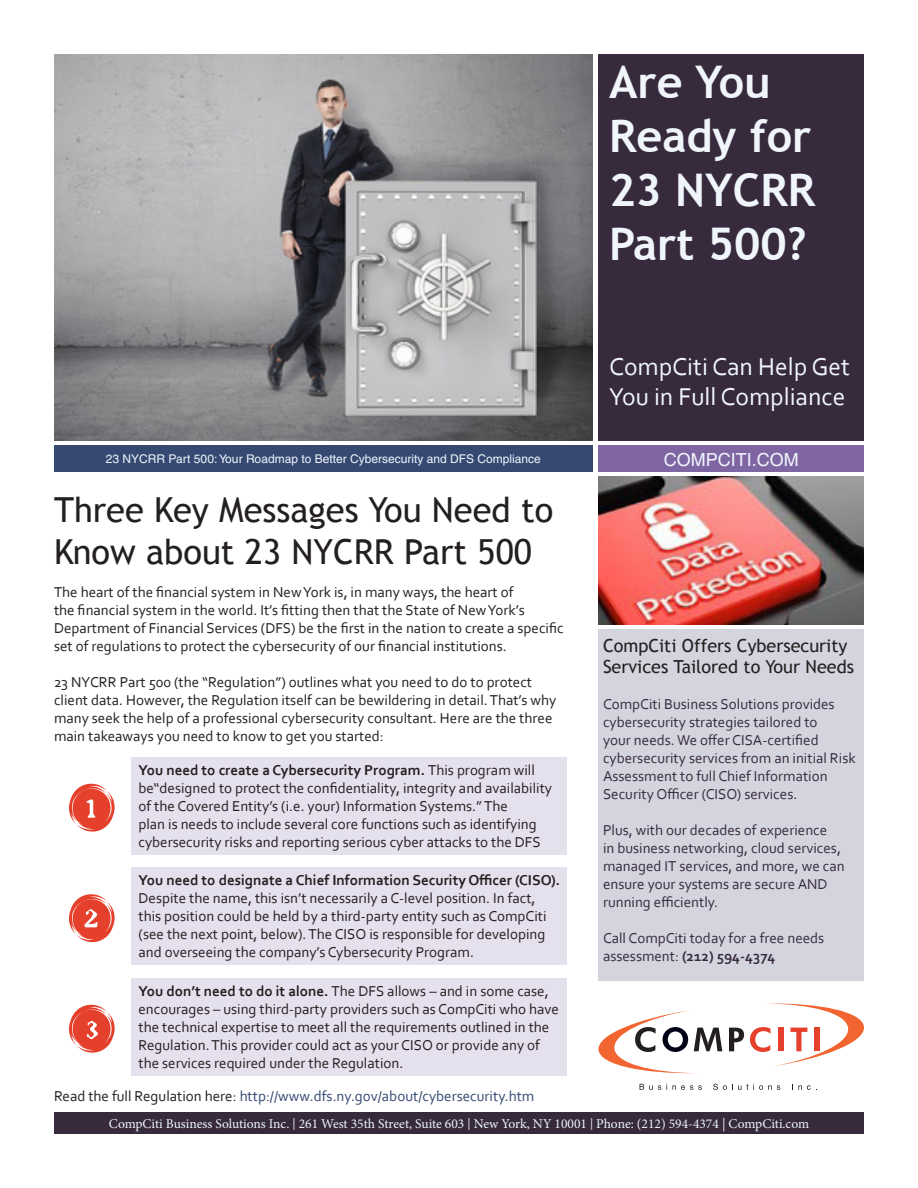
<style>
.page{position:relative;width:918px;height:1188px;background:#fff}
.page>*{position:absolute;margin:0;border:0;box-sizing:border-box;transform-origin:0 0}
.t1{font:700 45px/54px "Trebuchet MS";color:#eff5fb}
.t2{font:34.5px/41.4px "Trebuchet MS";color:#231f20}
.t3{font:25.5px/30.6px "Corbel";color:#eff5fb}
.Trebuchet_Small_Head{font:18px/21.6px "Trebuchet MS";color:#231f20}
.t4{font:18px "Helvetica";color:#eff5fb}
.Body_Main{font:15px/18px "Corbel";color:#231f20}
.Sidebar_Light{font:15px/18px "Corbel";color:#362a3c}
.Body_Main-2{font:15px "Corbel";color:#354972}
.t5{font:13.5px "Minion Pro";color:#eff5fb}
.t6{font:12px "Helvetica";color:#eff5fb}
.s1{font-weight:700}
.s2{color:#231f20}
.s3{font-size:12px}
</style>
<div class="page">
<img style="left:54px;top:54px;width:539px;height:387px">
<div style="left:54px;top:445px;width:539px;height:27px;background:#354972"></div>
<div style="left:598px;top:445px;width:266px;height:27px;background:#8065a3"></div>
<div style="left:598px;top:54px;width:266px;height:387px;background:#362a3c"></div>
<div style="left:598px;top:629px;width:266px;height:352px;background:#d4d4df"></div>
<img style="left:598px;top:476px;width:266px;height:149px">
<svg style="left:598px;top:1010px;width:124px;height:64px"></svg>
<svg style="left:729px;top:1028px;width:15px;height:23px"></svg>
<svg style="left:750px;top:1004px;width:114px;height:63px"></svg>
<div style="left:814px;top:1028px;width:5px;height:23px;background:#e5402c"></div>
<svg style="left:640px;top:1084px;width:62px;height:6px"></svg>
<svg style="left:713px;top:1084px;width:67px;height:6px"></svg>
<svg style="left:792px;top:1084px;width:25px;height:6px"></svg>
<div style="left:54px;top:1112px;width:810px;height:22px;background:#362a3c"></div>
<div style="left:132px;top:757px;width:435px;height:97px;background:#e5e0ed"></div>
<div style="left:132px;top:867px;width:435px;height:98px;background:#e5e0ed"></div>
<div style="left:132px;top:978px;width:435px;height:97px;background:#e5e0ed"></div>
<svg style="left:69px;top:784px;width:46px;height:48px"></svg>
<svg style="left:69px;top:894px;width:46px;height:48px"></svg>
<svg style="left:69px;top:1005px;width:46px;height:48px"></svg>
<p class="t1" style="left:609px;top:55px;width:208px">Are You<br>Ready for<br>23 NYCRR<br>Part 500?</p>
<p class="t3" style="left:609px;top:350px;width:243px">CompCiti Can Help Get<br>You in Full Compliance</p>
<p class="t6" style="left:106px;top:452px;width:436px">23 NYCRR Part 500: Your Roadmap to Better Cybersecurity and DFS Compliance</p>
<p class="t4" style="left:664px;top:449px;width:137px">COMPCITI.COM</p>
<p class="t2" style="left:54px;top:490px;width:501px">Three Key Messages You Need to<br>Know about 23 NYCRR Part 500</p>
<p class="Body_Main" style="left:54px;top:582px;width:511px">The heart of the financial system in New York is, in many ways, the heart of<br>the financial system in the world. It’s fitting then that the State of New York’s Department of Financial Services (DFS) be the first in the nation to create a specific set of regulations to protect the cybersecurity of our financial institutions.</p>
<p class="Body_Main" style="left:54px;top:672px;width:504px">23 NYCRR Part 500 (the “Regulation”) outlines what you need to do to protect client data. However, the Regulation itself can be bewildering in detail. That’s why many seek the help of a professional cybersecurity consultant. Here are the three main takeaways you need to know to get you started:</p>
<p class="Body_Main" style="left:139px;top:761px;width:415px"><span class="s1">You need to create a Cybersecurity Program.</span> This program will be“designed to protect the confidentiality, integrity and availability of the Covered Entity’s (i.e. your) Information Systems.” The<br>plan is needs to include several core functions such as identifying cybersecurity risks and reporting serious cyber attacks to the DFS</p>
<p class="Body_Main" style="left:139px;top:871px;width:423px"><span class="s1">You need to designate a Chief Information Security Officer (CISO).<br></span>Despite the name, this isn’t necessarily a C-level position. In fact, this position could be held by a third-party entity such as CompCiti (see the next point, below). The CISO is responsible for developing and overseeing the company’s Cybersecurity Program.</p>
<p class="Body_Main" style="left:139px;top:982px;width:422px"><span class="s1">You don’t need to do it alone.</span> The DFS allows – and in some case, encourages – using third-party providers such as CompCiti who have the technical expertise to meet all the requirements outlined in the Regulation. This provider could act as your CISO or provide any of the services required under the Regulation.</p>
<p class="Trebuchet_Small_Head" style="left:603px;top:635px;width:252px">CompCiti Offers Cybersecurity<br>Services Tailored to Your Needs</p>
<p class="Sidebar_Light" style="left:603px;top:695px;width:254px">CompCiti Business Solutions provides cybersecurity strategies tailored to<br>your needs. We offer CISA-certified cybersecurity services from an initial Risk Assessment to full Chief Information Security Officer (CISO) services.</p>
<p class="Sidebar_Light" style="left:603px;top:821px;width:243px">Plus, with our decades of experience<br>in business networking, cloud services, managed IT services, and more, we can ensure your systems are secure AND running efficiently.</p>
<p class="Sidebar_Light" style="left:603px;top:929px;width:223px">Call CompCiti today for a free needs assessment: <span class="s1">(212) 594-4374</span></p>
<p class="Body_Main-2" style="left:54px;top:1086px;width:482px"><span class="s2">Read the full Regulation here:</span> http://www.dfs.ny.gov/about/cybersecurity.htm</p>
<p class="t5" style="left:109px;top:1115px;width:702px">CompCiti Business Solutions Inc. <span class="s3">|</span> 261 West 35th Street, Suite 603 <span class="s3">|</span> New York, NY 10001 <span class="s3">|</span> Phone: (212) 594-4374 | CompCiti.com</p>
</div>
